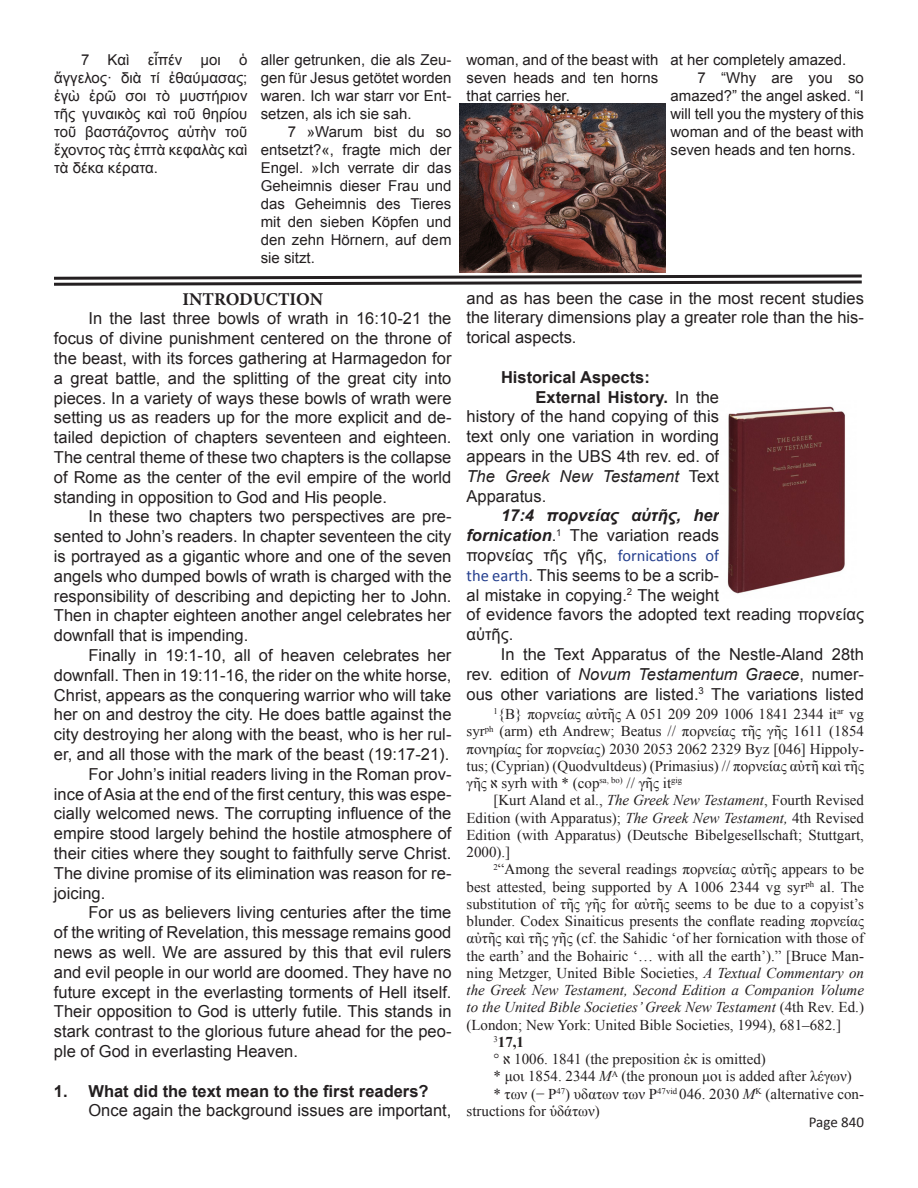
<style>
.page{position:relative;width:918px;height:1188px;background:#fff}
.page>*{position:absolute;margin:0;border:0;box-sizing:border-box;transform-origin:0 0}
.t1{font:700 18px "Minion Pro";color:#231f20}
.t2{font:16.5px/19.8px "Arial";color:#231f20;text-align:justify}
.t3{font:700 16.5px "Arial";color:#231f20}
.Footnote{font:15px/17.2px "Times New Roman";color:#231f20;text-align:justify}
.t4{font:15px/18px "Arial";color:#231f20;text-align:justify}
.t5{font:15px "Calibri";color:#231f20}
.Footnote-2{font:700 15px "Times New Roman";color:#231f20}
.s1{font-weight:700}
.s2{font-style:italic}
.s3{font-weight:700;font-style:italic}
.s4{font-family:"Calibri";color:#253f8e}
</style>
<div class="page">
<svg style="left:54px;top:274px;width:808px;height:12px"></svg>
<img style="left:459px;top:104px;width:206px;height:168px">
<img style="left:727px;top:406px;width:118px;height:188px">
<p class="t4" style="left:54px;top:51px;width:195px;text-indent:27px">7 Καὶ εἶπέν μοι ὁ ἄγγελος· διὰ τί ἐθαύμασας; ἐγὼ ἐρῶ σοι τὸ μυστήριον τῆς γυναικὸς καὶ τοῦ θηρίου τοῦ βαστάζοντος αὐτὴν τοῦ ἔχοντος τὰς ἑπτὰ κεφαλὰς καὶ τὰ δέκα κέρατα.</p>
<p class="t4" style="left:261px;top:51px;width:192px">aller getrunken, die als Zeu&shy;gen für Jesus getötet worden waren. Ich war starr vor Ent&shy;setzen, als ich sie sah.</p>
<p class="t4" style="left:261px;top:123px;width:192px;text-indent:27px">7 »Warum bist du so entsetzt?«, fragte mich der Engel. »Ich verrate dir das Geheimnis dieser Frau und das Geheimnis des Tieres mit den sieben Köpfen und den zehn Hörnern, auf dem sie sitzt.</p>
<p class="t1" style="left:182px;top:286px;width:142px">INTRODUCTION</p>
<p class="t2" style="left:54px;top:309px;width:399px;text-indent:34px">In the last three bowls of wrath in 16:10-21 the focus of divine punishment centered on the throne of the beast, with its forces gathering at Harmagedon for a great battle, and the splitting of the great city into pieces. In a variety of ways these bowls of wrath were setting us as readers up for the more explicit and de&shy;tailed depiction of chapters seventeen and eighteen.<br>The central theme of these two chapters is the collapse of Rome as the center of the evil empire of the world standing in opposition to God and His people.</p>
<p class="t2" style="left:54px;top:507px;width:399px;text-indent:34px">In these two chapters two perspectives are pre&shy;sented to John’s readers. In chapter seventeen the city is portrayed as a gigantic whore and one of the seven angels who dumped bowls of wrath is charged with the responsibility of describing and depicting her to John.<br>Then in chapter eighteen another angel celebrates her downfall that is impending.</p>
<p class="t2" style="left:54px;top:645px;width:399px;text-indent:34px">Finally in 19:1-10, all of heaven celebrates her downfall. Then in 19:11-16, the rider on the white horse, Christ, appears as the conquering warrior who will take her on and destroy the city. He does battle against the city destroying her along with the beast, who is her rul&shy;er, and all those with the mark of the beast (19:17-21).</p>
<p class="t2" style="left:54px;top:764px;width:399px;text-indent:34px">For John’s initial readers living in the Roman prov&shy;ince ofAsia at the end of the first century, this was espe&shy;cially welcomed news. The corrupting influence of the empire stood largely behind the hostile atmosphere of their cities where they sought to faithfully serve Christ.<br>The divine promise of its elimination was reason for re&shy;joicing.</p>
<p class="t2" style="left:54px;top:903px;width:399px;text-indent:34px">For us as believers living centuries after the time of the writing of Revelation, this message remains good news as well. We are assured by this that evil rulers and evil people in our world are doomed. They have no future except in the everlasting torments of Hell itself.<br>Their opposition to God is utterly futile. This stands in stark contrast to the glorious future ahead for the peo&shy;ple of God in everlasting Heaven.</p>
<p class="t3" style="left:54px;top:1079px;width:376px">1. What did the text mean to the first readers?</p>
<p class="t2" style="left:88px;top:1101px;width:365px">Once again the background issues are important,</p>
<p class="t4" style="left:466px;top:51px;width:193px">woman, and of the beast with seven heads and ten horns that carries her.</p>
<p class="t4" style="left:670px;top:51px;width:177px">at her completely amazed.</p>
<p class="t4" style="left:670px;top:69px;width:195px;text-indent:27px">7 “Why are you so amazed?” the angel asked. “I will tell you the mystery of this woman and of the beast with seven heads and ten horns.</p>
<p class="t2" style="left:466px;top:288px;width:399px">and as has been the case in the most recent studies the literary dimensions play a greater role than the his&shy;torical aspects.</p>
<p class="t3" style="left:501px;top:365px;width:150px">Historical Aspects:</p>
<p class="t2" style="left:466px;top:387px;width:254px;text-indent:69px"><span class="s1">External History.</span> In the history of the hand copying of this text only one variation in wording appears in the UBS 4th rev. ed. of <span class="s2">The Greek New Testament</span> Text Apparatus.</p>
<p class="t2" style="left:466px;top:506px;width:399px;text-align:left;text-indent:34px"><span class="s3">17:4 πορνείας αὐτῆς, her<br>fornication</span>.<sup>1</sup> The variation reads<br>πορνείας τῆς γῆς, <span class="s4">fornications of<br>the earth</span>. This seems to be a scrib-<br>al mistake in copying.<sup>2</sup> The weight<br>of evidence favors the adopted text reading πορνείας αὐτῆς.</p>
<p class="t2" style="left:466px;top:644px;width:399px;text-indent:34px">In the Text Apparatus of the Nestle-Aland 28th rev. edition of <span class="s2">Novum Testamentum Graece</span>, numer&shy;ous other variations are listed.<sup>3</sup> The variations listed</p>
<p class="Footnote" style="left:466px;top:705px;width:399px;text-indent:27px"><sup>1</sup>{B} πορνείας αὐτῆς A 051 209 209 1006 1841 2344 it<sup>ar</sup> vg syr<sup>ph</sup> (arm) eth Andrew; Beatus // πορνείας τῆς γῆς 1611 (1854 πονηρίας for πορνείας) 2030 2053 2062 2329 Byz [046] Hippoly&shy;tus; (Cyprian) (Quodvultdeus) (Primasius) // πορνείας αὐτῆ καὶ τῆς γῆς א syrh with * (cop<sup>sa,</sup> <sup>bo)</sup> // γῆς it<sup>gig</sup></p>
<p class="Footnote" style="left:466px;top:791px;width:399px;text-indent:27px">[Kurt Aland et al., <span class="s2">The Greek New Testament</span>, Fourth Revised Edition (with Apparatus); <span class="s2">The Greek New Testament,</span> 4th Revised Edition (with Apparatus) (Deutsche Bibelgesellschaft; Stuttgart, 2000).]</p>
<p class="Footnote" style="left:466px;top:860px;width:399px;text-indent:27px"><sup>2</sup>“Among the several readings πορνείας αὐτῆς appears to be best attested, being supported by A 1006 2344 vg syr<sup>ph</sup> al. The substitution of τῆς γῆς for αὐτῆς seems to be due to a copyist’s blunder. Codex Sinaiticus presents the conflate reading πορνείας αὐτῆς καὶ τῆς γῆς (cf. the Sahidic ‘of her fornication with those of the earth’ and the Bohairic ‘… with all the earth’).” [Bruce Man&shy;ning Metzger, United Bible Societies, <span class="s2">A Textual Commentary on the Greek New Testament, Second Edition a Companion Volume to the United Bible Societies’ Greek New Testament</span> (4th Rev. Ed.) (London; New York: United Bible Societies, 1994), 681–682.]</p>
<p class="Footnote-2" style="left:494px;top:1031px;width:32px"><sup>3</sup>17,1</p>
<p class="Footnote" style="left:494px;top:1050px;width:274px">° א 1006. 1841 )the preposition ἐκ is omitted)</p>
<p class="Footnote" style="left:494px;top:1067px;width:360px">* μοι 1854. 2344 <span class="s2">M</span><sup>A</sup> (the pronoun μοι is added after λέγων)</p>
<p class="Footnote" style="left:466px;top:1085px;width:399px;text-indent:27px">* των (− P<sup>47</sup>) υδατων των P<sup>47vid</sup> 046. 2030 <span class="s2">M</span><sup>K</sup> (alternative con&shy;structions for ὑδάτων)</p>
<p class="t5" style="left:809px;top:1112px;width:57px">Page 840</p>
</div>
